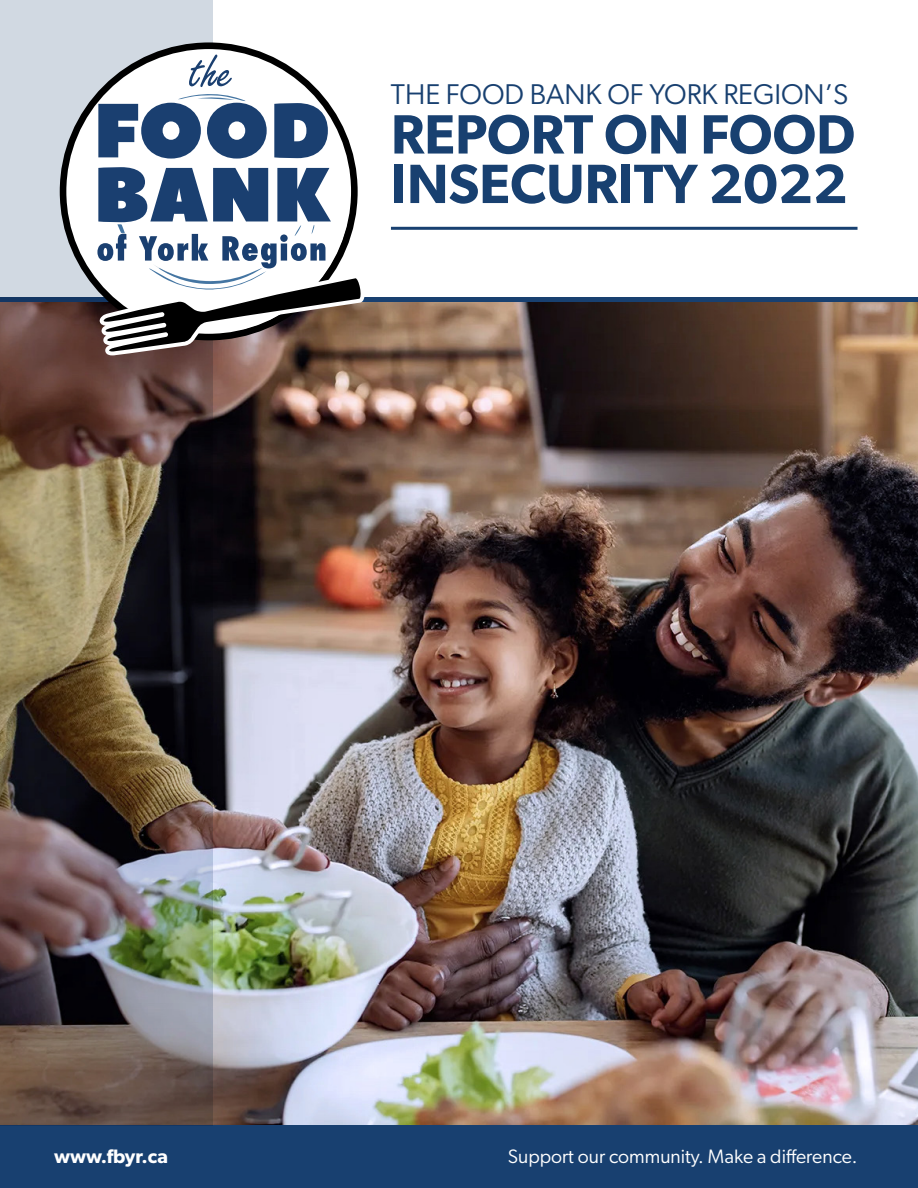
<style>
.page{position:relative;width:918px;height:1188px;background:#fff}
.page>*{position:absolute;margin:0;border:0;box-sizing:border-box;transform-origin:0 0}
.t1{font:600 55.5px/49.5px "Gibson";color:#184070}
.t2{font:28.65px "Gibson";color:#184070}
.t3{font:19.5px "Gibson";color:#fff}
.t4{font:600 19.5px "Gibson";color:#fff}
</style>
<div class="page">
<img style="left:213px;top:301px;width:705px;height:824px">
<div style="left:0;top:1125px;width:918px;height:63px;background:#184070"></div>
<hr style="left:391px;top:227px;width:467px;height:3px;background:#184070">
<hr style="left:0;top:297px;width:918px;height:4px;background:#184070">
<img style="left:0;top:0;width:213px;height:1125px">
<svg style="left:63px;top:45px;width:291px;height:293px"></svg>
<svg style="left:84px;top:167px;width:281px;height:188px"></svg>
<svg style="left:98px;top:55px;width:169px;height:104px"></svg>
<svg style="left:274px;top:103px;width:54px;height:55px;background:#426087"></svg>
<h2 class="t2" style="left:391px;top:77px;width:459px">THE FOOD BANK OF YORK REGION’S</h2>
<h1 class="t1" style="left:391px;top:108px;width:466px">REPORT ON FOOD<br>INSECURITY 2022</h1>
<p class="t4" style="left:54px;top:1144px;width:116px">www.fbyr.ca</p>
<p class="t3" style="left:508px;top:1144px;width:351px">Support our community. Make a difference.</p>
</div>
